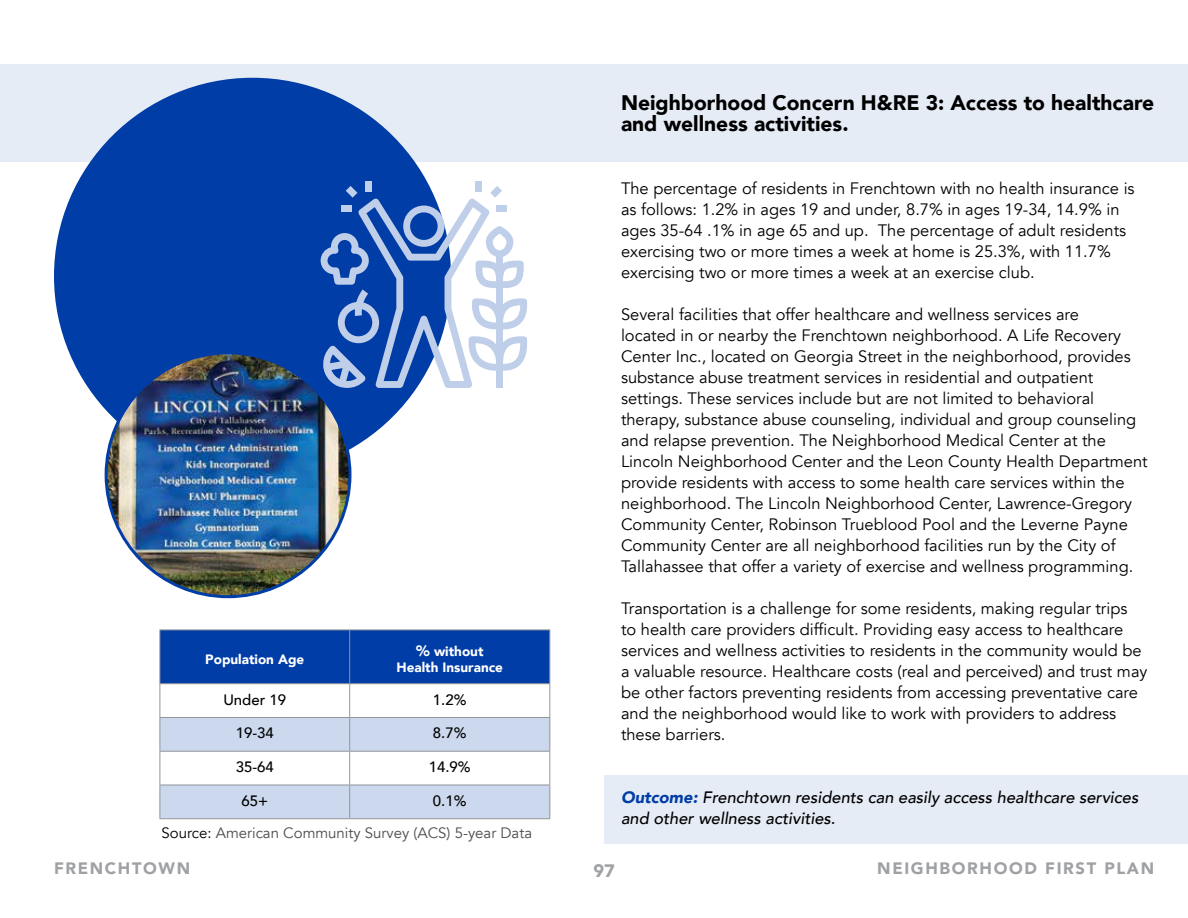
<style>
.page{position:relative;width:1188px;height:918px;background:#fff}
.page>*{position:absolute;margin:0;border:0;box-sizing:border-box;transform-origin:0 0}
.t1{font:900 21px/21px "Avenir";color:#000}
.t2{font:900 18px "Avenir";color:#9fa1a4}
.t3{font:16.5px/21px "Avenir";color:#000}
.t4{font:italic 500 16.5px/21px "Avenir";color:#000}
.t5{font:900 16.5px "Avenir";letter-spacing:.1em;color:#9fa1a4}
.t6{font:15px/31.8px "Avenir";color:#4c4c4d}
.t7{font:500 15px "Avenir";color:#000}
.t8{font:900 13.5px/16.2px "Avenir";color:#fff;text-align:center}
.s1{font-size:15px}
.s2{font-weight:500;color:#000}
.s3{color:#000}
.s4{font-weight:900;color:#003da6}
</style>
<div class="page">
<div style="left:604px;top:775px;width:584px;height:69px;background:#e6ecf6"></div>
<div style="left:0;top:65px;width:1188px;height:97px;background:#e6ecf6"></div>
<div style="left:54px;top:78px;width:397px;height:397px;background:#003da6;border-radius:50%"></div>
<div style="left:476px;top:181px;width:6px;height:11px;background:#bfcee9"></div>
<div style="left:365px;top:181px;width:7px;height:11px;background:#bfcee9"></div>
<svg style="left:321px;top:186px;width:206px;height:202px"></svg>
<div style="left:161px;top:631px;width:388px;height:52px;background:#003da6"></div>
<svg style="left:161px;top:718px;width:388px;height:100px"></svg>
<hr style="left:350px;top:630px;width:200px;height:1px;background:#939598">
<hr style="left:549px;top:630px;width:1px;height:53px;background:#939598">
<hr style="left:350px;top:683px;width:200px;height:1px;background:#939598">
<hr style="left:549px;top:684px;width:1px;height:33px;background:#939598">
<hr style="left:350px;top:717px;width:200px;height:1px;background:#939598">
<hr style="left:549px;top:718px;width:1px;height:33px;background:#939598">
<hr style="left:350px;top:751px;width:200px;height:1px;background:#939598">
<hr style="left:549px;top:752px;width:1px;height:33px;background:#939598">
<hr style="left:350px;top:785px;width:200px;height:1px;background:#939598">
<hr style="left:549px;top:785px;width:1px;height:33px;background:#939598">
<hr style="left:350px;top:818px;width:200px;height:1px;background:#939598">
<hr style="left:160px;top:630px;width:190px;height:1px;background:#939598">
<hr style="left:160px;top:630px;width:1px;height:53px;background:#939598">
<hr style="left:349px;top:630px;width:1px;height:53px;background:#939598">
<hr style="left:160px;top:683px;width:190px;height:1px;background:#939598">
<hr style="left:160px;top:684px;width:1px;height:33px;background:#939598">
<hr style="left:349px;top:684px;width:1px;height:33px;background:#939598">
<hr style="left:160px;top:717px;width:190px;height:1px;background:#939598">
<hr style="left:160px;top:718px;width:1px;height:33px;background:#939598">
<hr style="left:349px;top:718px;width:1px;height:33px;background:#939598">
<hr style="left:160px;top:751px;width:190px;height:1px;background:#939598">
<hr style="left:160px;top:752px;width:1px;height:33px;background:#939598">
<hr style="left:349px;top:752px;width:1px;height:33px;background:#939598">
<hr style="left:160px;top:785px;width:190px;height:1px;background:#939598">
<hr style="left:160px;top:785px;width:1px;height:33px;background:#939598">
<hr style="left:349px;top:785px;width:1px;height:33px;background:#939598">
<hr style="left:160px;top:818px;width:190px;height:1px;background:#939598">
<img style="left:106px;top:353px;width:244px;height:244px;border-radius:122px">
<p class="t8" style="left:205px;top:650px;width:100px">Population Age</p>
<p class="t8" style="left:397px;top:643px;width:108px"><span class="s1">%</span> without<br>Health Insurance</p>
<p class="t7" style="left:223px;top:687px;width:64px">Under 19</p>
<p class="t7" style="left:433px;top:687px;width:35px">1.2%</p>
<p class="t7" style="left:236px;top:720px;width:40px">19-34</p>
<p class="t7" style="left:433px;top:720px;width:35px">8.7%</p>
<p class="t7" style="left:236px;top:754px;width:40px">35-64</p>
<p class="t7" style="left:429px;top:754px;width:43px">14.9%</p>
<p class="t7" style="left:241px;top:788px;width:28px">65+</p>
<p class="t6" style="left:162px;top:785px;width:372px;text-indent:271px"><span class="s2">0.1%<br></span><span class="s3">Source:</span> American Community Survey (ACS) 5-year Data</p>
<p class="t1" style="left:621px;top:91px;width:535px">Neighborhood Concern H&amp;RE 3: Access to healthcare and wellness activities.</p>
<p class="t3" style="left:621px;top:178px;width:515px">The percentage of residents in Frenchtown with no health insurance is as follows: 1.2% in ages 19 and under, 8.7% in ages 19-34, 14.9% in ages 35-64 .1% in age 65 and up. The percentage of adult residents exercising two or more times a week at home is 25.3%, with 11.7% exercising two or more times a week at an exercise club.</p>
<p class="t3" style="left:621px;top:304px;width:528px">Several facilities that offer healthcare and wellness services are<br>located in or nearby the Frenchtown neighborhood. A Life Recovery Center Inc., located on Georgia Street in the neighborhood, provides substance abuse treatment services in residential and outpatient settings. These services include but are not limited to behavioral therapy, substance abuse counseling, individual and group counseling and relapse prevention. The Neighborhood Medical Center at the Lincoln Neighborhood Center and the Leon County Health Department provide residents with access to some health care services within the neighborhood. The Lincoln Neighborhood Center, Lawrence-Gregory Community Center, Robinson Trueblood Pool and the Leverne Payne Community Center are all neighborhood facilities run by the City of Tallahassee that offer a variety of exercise and wellness programming.</p>
<p class="t3" style="left:621px;top:598px;width:528px">Transportation is a challenge for some residents, making regular trips<br>to health care providers difficult. Providing easy access to healthcare services and wellness activities to residents in the community would be a valuable resource. Healthcare costs (real and perceived) and trust may be other factors preventing residents from accessing preventative care and the neighborhood would like to work with providers to address these barriers.</p>
<p class="t4" style="left:621px;top:787px;width:519px"><span class="s4">Outcome:</span> Frenchtown residents can easily access healthcare services and other wellness activities.</p>
<p class="t5" style="left:54px;top:854px;width:138px">FRENCHTOWN</p>
<p class="t2" style="left:593px;top:855px;width:23px">97</p>
<p class="t5" style="left:877px;top:854px;width:279px">NEIGHBORHOOD FIRST PLAN</p>
</div>
